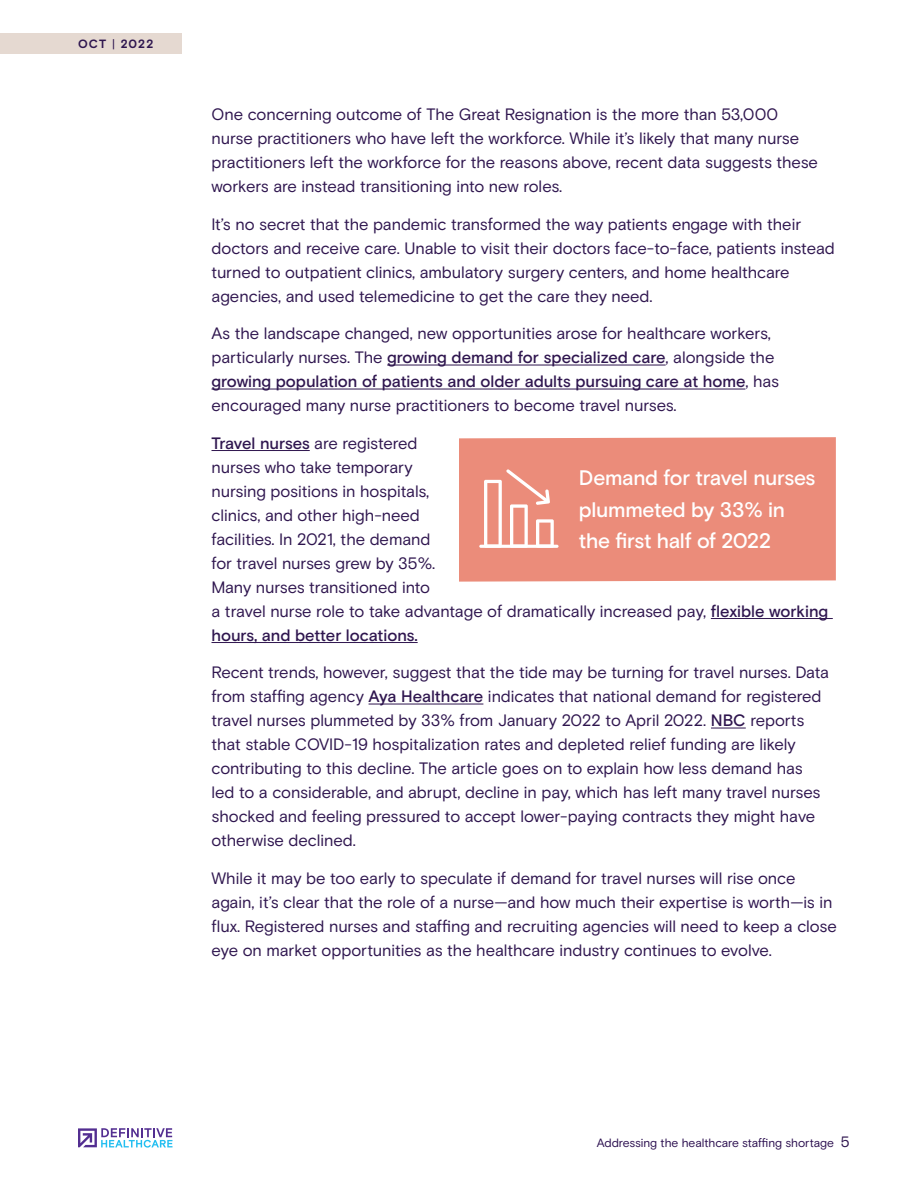
<style>
.page{position:relative;width:918px;height:1188px;background:#fff}
.page>*{position:absolute;margin:0;border:0;box-sizing:border-box;transform-origin:0 0}
.Body_copy_11_16{font:500 21px/31.5px "Basis Grotesque";letter-spacing:-.02em;color:#fff}
.Body_copy_11_16-2{font:16.5px/24px "Basis Grotesque";letter-spacing:-.005em;color:#2f164f}
.t1{font:12px "Basis Grotesque";letter-spacing:-.005em;color:#2b0f4f}
.t2{font:700 12px "Basis Grotesque";letter-spacing:.09em;color:#2f164f}
.s1{font-weight:400}
.s2{font-weight:500}
.s3{font-size:15px;color:#2f164f}
</style>
<div class="page">
<div style="left:0;top:34px;width:182px;height:20px;background:#e5d9d1"></div>
<svg style="left:78px;top:1128px;width:94px;height:20px"></svg>
<div style="left:459px;top:437px;width:377px;height:145px;background:#eb8c7a"></div>
<hr style="left:387px;top:365px;width:279px;height:1px;background:#2f164f">
<hr style="left:212px;top:389px;width:533px;height:1px;background:#2f164f">
<hr style="left:212px;top:450px;width:98px;height:1px;background:#2f164f">
<hr style="left:711px;top:618px;width:122px;height:1px;background:#2f164f">
<hr style="left:212px;top:642px;width:206px;height:1px;background:#2f164f">
<hr style="left:369px;top:704px;width:114px;height:1px;background:#2f164f">
<hr style="left:711px;top:728px;width:35px;height:1px;background:#2f164f">
<svg style="left:484px;top:469px;width:70px;height:76px"></svg>
<hr style="left:479px;top:545px;width:80px;height:3px;background:#fff;border-radius:2px">
<p class="t2" style="left:78px;top:37px;width:77px">OCT <span class="s1">|</span> 2022</p>
<p class="Body_copy_11_16-2" style="left:212px;top:103px;width:608px">One concerning outcome of The Great Resignation is the more than 53,000 nurse practitioners who have left the workforce. While it’s likely that many nurse practitioners left the workforce for the reasons above, recent data suggests these workers are instead transitioning into new roles.</p>
<p class="Body_copy_11_16-2" style="left:212px;top:212px;width:625px">It’s no secret that the pandemic transformed the way patients engage with their doctors and receive care. Unable to visit their doctors face-to-face, patients instead turned to outpatient clinics, ambulatory surgery centers, and home healthcare agencies, and used telemedicine to get the care they need.</p>
<p class="Body_copy_11_16-2" style="left:212px;top:322px;width:569px">As the landscape changed, new opportunities arose for healthcare workers, particularly nurses. The <span class="s2">growing demand for specialized care</span>, alongside the <span class="s2">growing population of patients and older adults pursuing care at home</span>, has encouraged many nurse practitioners to become travel nurses.</p>
<p class="Body_copy_11_16-2" style="left:212px;top:431px;width:618px"><span class="s2">Travel nurses</span> are registered<br>nurses who take temporary<br>nursing positions in hospitals,<br>clinics, and other high-need<br>facilities. In 2021, the demand<br>for travel nurses grew by 35%.<br>Many nurses transitioned into<br>a travel nurse role to take advantage of dramatically increased pay, <span class="s2">flexible working hours, and better locations.</span></p>
<p class="Body_copy_11_16-2" style="left:212px;top:661px;width:619px">Recent trends, however, suggest that the tide may be turning for travel nurses. Data from staffing agency <span class="s2">Aya Healthcare</span> indicates that national demand for registered travel nurses plummeted by 33% from January 2022 to April 2022. <span class="s2">NBC</span> reports that stable COVID-19 hospitalization rates and depleted relief funding are likely contributing to this decline. The article goes on to explain how less demand has led to a considerable, and abrupt, decline in pay, which has left many travel nurses shocked and feeling pressured to accept lower-paying contracts they might have otherwise declined.</p>
<p class="Body_copy_11_16-2" style="left:212px;top:866px;width:627px">While it may be too early to speculate if demand for travel nurses will rise once again, it’s clear that the role of a nurse—and how much their expertise is worth—is in flux. Registered nurses and staffing and recruiting agencies will need to keep a close eye on market opportunities as the healthcare industry continues to evolve.</p>
<p class="Body_copy_11_16" style="left:579px;top:463px;width:238px">Demand for travel nurses plummeted by 33% in the first half of 2022</p>
<p class="t1" style="left:597px;top:1135px;width:254px">Addressing the healthcare staffing shortage <span class="s3">5</span></p>
</div>
